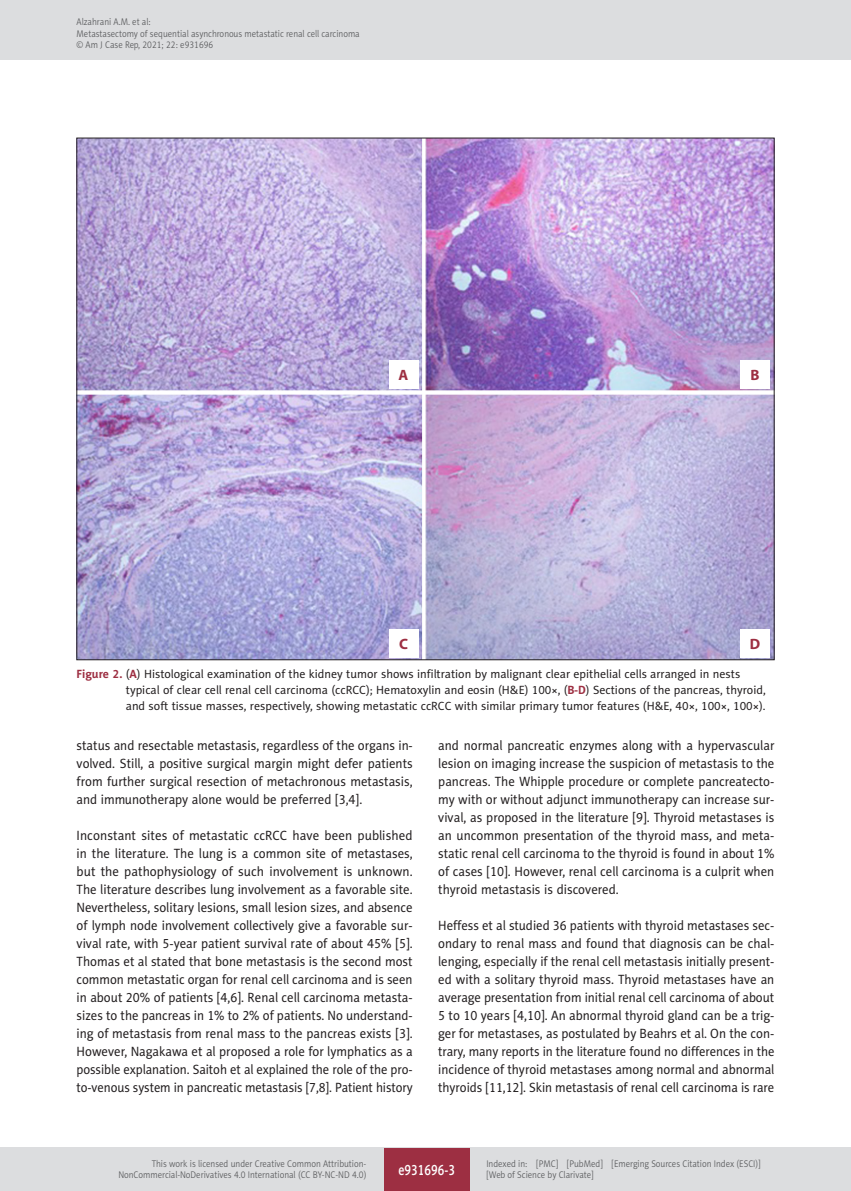
<style>
.page{position:relative;width:851px;height:1191px;background:#fff}
.page>*{position:absolute;margin:0;border:0;box-sizing:border-box;transform-origin:0 0}
.AJCR_e-PAGINA{font:15px "Naomi Sans EFN Medium";color:#fff;scale:.8 1}
.t1{font:700 15px "Myriad Pro";color:#9d2f42}
.AJCR_Body{font:13.5px/18px "Naomi Sans EFN";letter-spacing:-.005em;color:#231f20;text-align:justify;scale:.95 1}
.AJCR_Body-2{font:13.5px/18px "Naomi Sans EFN";letter-spacing:-.005em;color:#231f20;text-align:justify;scale:.96 1}
.AJCR_Rycina_tytul{font:12px/15.8px "Naomi Sans EFN";color:#231f20}
.AJCR_pagina_zywa{font:9.75px/11.2px "Naomi Sans EFN Light";color:#57585a;scale:.9 1}
.AJCR_pagina_sygnatur{font:9.75px "Naomi Sans EFN Light";color:#57585a;scale:.9 1}
.s1{font-weight:700;color:#9d2f42}
</style>
<div class="page">
<img style="left:79px;top:140px;width:693px;height:518px">
<div style="left:389px;top:360px;width:29px;height:28px;background:#fff"></div>
<div style="left:389px;top:629px;width:29px;height:28px;background:#fff"></div>
<div style="left:740px;top:360px;width:29px;height:28px;background:#fff"></div>
<div style="left:740px;top:629px;width:29px;height:28px;background:#fff"></div>
<div style="left:0;top:0;width:850px;height:60px;background:#dcdddf"></div>
<div style="left:0;top:1148px;width:850px;height:43px;background:#dcdddf"></div>
<div style="left:384px;top:1147px;width:85px;height:43px;background:#9d2f42"></div>
<p class="AJCR_pagina_zywa" style="left:77px;top:16px;width:316px">Alzahrani A.M. et al:<br>Metastasectomy of sequential asynchronous metastatic renal cell carcinoma</p>
<p class="AJCR_pagina_sygnatur" style="left:77px;top:39px;width:153px">© Am J Case Rep, 2021; 22: e931696</p>
<p class="t1" style="left:398px;top:365px;width:11px">A</p>
<p class="t1" style="left:399px;top:634px;width:10px">C</p>
<p class="t1" style="left:750px;top:365px;width:11px">B</p>
<p class="t1" style="left:749px;top:634px;width:12px">D</p>
<p class="AJCR_Rycina_tytul" style="left:126px;top:666px;width:641px;text-indent:-49px"><span class="s1">Figure 2.</span> (<span class="s1">A</span>) Histological examination of the kidney tumor shows infiltration by malignant clear epithelial cells arranged in nests typical of clear cell renal cell carcinoma (ccRCC); Hematoxylin and eosin (H&amp;E) 100×, (<span class="s1">B-D</span>) Sections of the pancreas, thyroid, and soft tissue masses, respectively, showing metastatic ccRCC with similar primary tumor features (H&amp;E, 40×, 100×, 100×).</p>
<p class="AJCR_Body" style="left:77px;top:736px;width:355px">status and resectable metastasis, regardless of the organs in&shy;volved. Still, a positive surgical margin might defer patients from further surgical resection of metachronous metastasis, and immunotherapy alone would be preferred [3,4].</p>
<p class="AJCR_Body-2" style="left:77px;top:826px;width:351px">Inconstant sites of metastatic ccRCC have been published in the literature. The lung is a common site of metastases, but the pathophysiology of such involvement is unknown.<br>The literature describes lung involvement as a favorable site.<br>Nevertheless, solitary lesions, small lesion sizes, and absence of lymph node involvement collectively give a favorable sur&shy;vival rate, with 5-year patient survival rate of about 45% [5].<br>Thomas et al stated that bone metastasis is the second most common metastatic organ for renal cell carcinoma and is seen in about 20% of patients [4,6]. Renal cell carcinoma metasta&shy;sizes to the pancreas in 1% to 2% of patients. No understand&shy;ing of metastasis from renal mass to the pancreas exists [3].<br>However, Nagakawa et al proposed a role for lymphatics as a possible explanation. Saitoh et al explained the role of the pro&shy;to-venous system in pancreatic metastasis [7,8]. Patient history</p>
<p class="AJCR_Body" style="left:438px;top:736px;width:355px">and normal pancreatic enzymes along with a hypervascular lesion on imaging increase the suspicion of metastasis to the pancreas. The Whipple procedure or complete pancreatecto&shy;my with or without adjunct immunotherapy can increase sur&shy;vival, as proposed in the literature [9]. Thyroid metastases is an uncommon presentation of the thyroid mass, and meta&shy;static renal cell carcinoma to the thyroid is found in about 1% of cases [10]. However, renal cell carcinoma is a culprit when thyroid metastasis is discovered.</p>
<p class="AJCR_Body" style="left:438px;top:916px;width:355px">Heffess et al studied 36 patients with thyroid metastases sec&shy;ondary to renal mass and found that diagnosis can be chal&shy;lenging, especially if the renal cell metastasis initially present&shy;ed with a solitary thyroid mass. Thyroid metastases have an average presentation from initial renal cell carcinoma of about 5 to 10 years [4,10]. An abnormal thyroid gland can be a trig&shy;ger for metastases, as postulated by Beahrs et al. On the con&shy;trary, many reports in the literature found no differences in the incidence of thyroid metastases among normal and abnormal thyroids [11,12]. Skin metastasis of renal cell carcinoma is rare</p>
<p class="AJCR_pagina_zywa" style="left:118px;top:1158px;width:277px;text-align:right">This work is licensed under Creative Common Attribution-<br>NonCommercial-NoDerivatives 4.0 International (CC BY-NC-ND 4.0)</p>
<p class="AJCR_e-PAGINA" style="left:398px;top:1160px;width:72px">e931696-3</p>
<p class="AJCR_pagina_zywa" style="left:486px;top:1158px;width:306px">Indexed in: [PMC] [PubMed] [Emerging Sources Citation Index (ESCI)] [Web of Science by Clarivate]</p>
</div>
